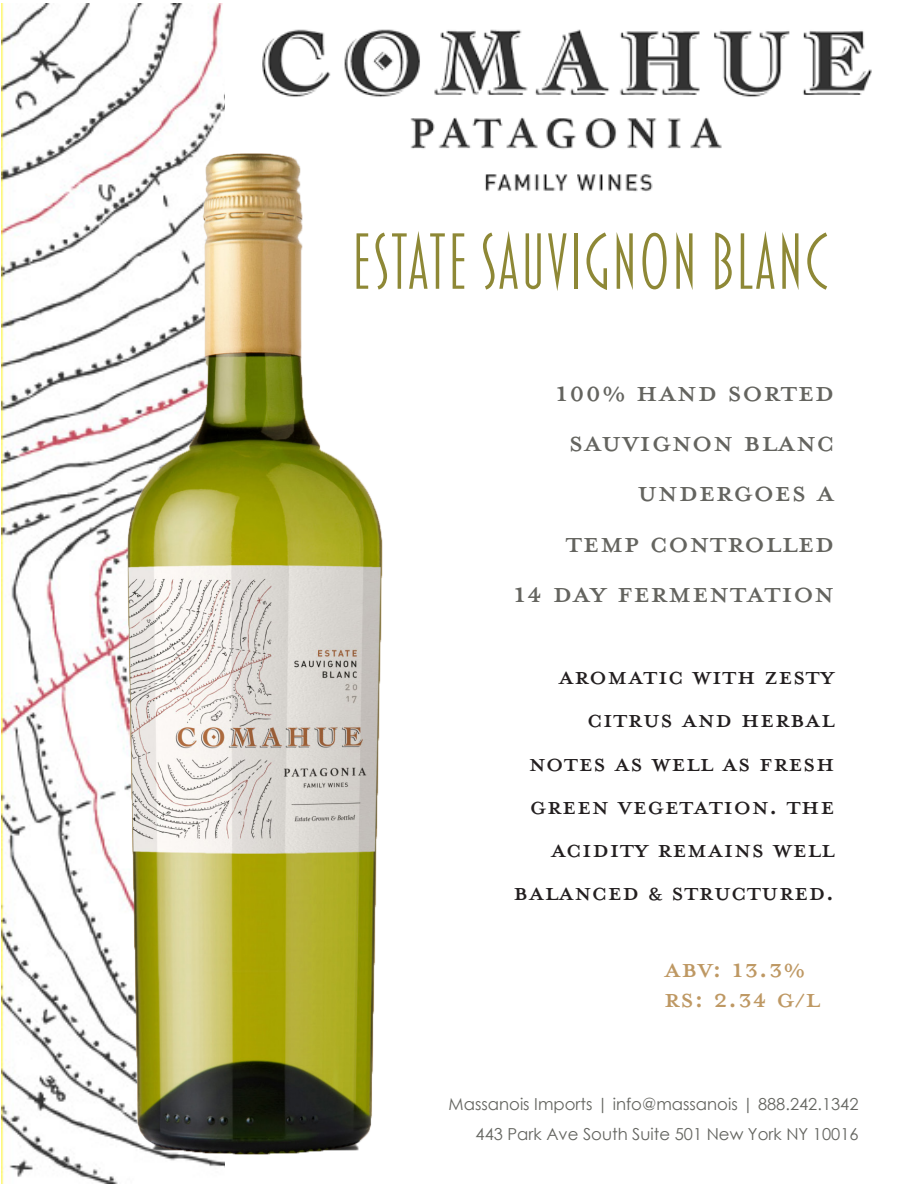
<style>
.page{position:relative;width:918px;height:1188px;background:#fff}
.page>*{position:absolute;margin:0;border:0;box-sizing:border-box;transform-origin:0 0}
.t1{font:300 81px "Blakely";letter-spacing:-.04em;color:#8e8836}
.t2{font:42px/50.4px "Mrs Eaves All Petite Caps OT";color:#64645f;text-align:center}
.t3{font:39px "Mrs Eaves All Petite Caps OT";color:#be9863}
.t4{font:36px/43.2px "Mrs Eaves All Petite Caps OT";color:#231f20;text-align:right}
.t5{font:16.5px "Century Gothic";color:#646560}
</style>
<div class="page">
<img style="left:2px;top:3px;width:222px;height:1181px">
<img style="left:262px;top:29px;width:610px;height:163px">
<img style="left:108px;top:138px;width:289px;height:1017px">
<p class="t1" style="left:349px;top:224px;width:483px">ESTATE SAUVIGNON BLANC</p>
<p class="t2" style="left:555px;top:363px;width:281px">100% HAND SORTED<br>SAUVIGNON BLANC</p>
<p class="t2" style="left:637px;top:464px;width:199px">UNDERGOES A</p>
<p class="t2" style="left:566px;top:515px;width:271px">TEMP CONTROLLED</p>
<p class="t2" style="left:513px;top:565px;width:323px">14 DAY FERMENTATION</p>
<p class="t4" style="left:513px;top:652px;width:323px">AROMATIC WITH ZESTY<br>CITRUS AND HERBAL<br>NOTES AS WELL AS FRESH<br>GREEN VEGETATION. THE<br>ACIDITY REMAINS WELL<br>BALANCED &amp; STRUCTURED.</p>
<p class="t3" style="left:664px;top:944px;width:143px">ABV: 13.3%</p>
<p class="t3" style="left:664px;top:974px;width:158px">RS: 2.34 G/L</p>
<p class="t5" style="left:449px;top:1093px;width:411px">Massanois Imports | info@massanois | 888.242.1342</p>
<p class="t5" style="left:476px;top:1123px;width:385px">443 Park Ave South Suite 501 New York NY 10016</p>
</div>
